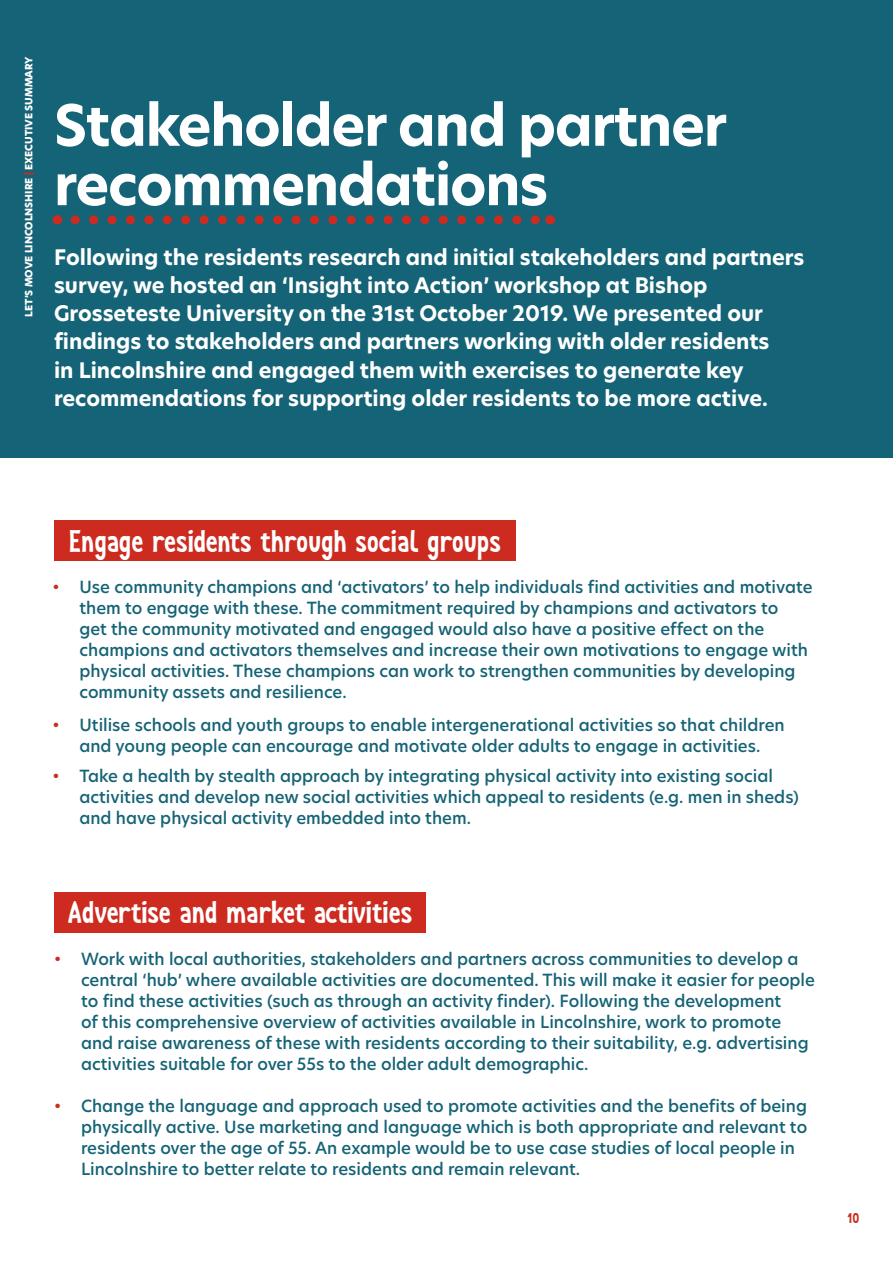
<style>
.page{position:relative;width:893px;height:1263px;background:#fff}
.page>*{position:absolute;margin:0;border:0;box-sizing:border-box;transform-origin:0 0}
.t1{font:700 55.5px/59.4px "Hero New";letter-spacing:-.02em;color:#fff}
.t2{font:31.5px "Joy For Fun";letter-spacing:-.04em;color:#fff}
.t3{font:700 21px/28.2px "Hero New";color:#fff}
.t4{font:500 16.5px/21px "Hero New";color:#156376}
.t5{font:14.1px "Joy For Fun";color:#ce2b1f}
.t6{font:800 9.9px "Hero New";color:#fff}
.s1{color:#cd2a20}
</style>
<div class="page">
<div style="left:0;top:0;width:893px;height:458px;background:#156376"></div>
<svg style="left:75px;top:215px;width:465px;height:9px"></svg>
<div style="left:54px;top:520px;width:462px;height:41px;background:#cd2a20"></div>
<div style="left:54px;top:891px;width:372px;height:41px;background:#cd2a20"></div>
<p class="t6" style="left:22px;top:317px;width:262px;rotate:-90deg">LET’S MOVE LINCOLNSHIRE <span class="s1">|</span> EXECUTIVE SUMMARY</p>
<h1 class="t1" style="left:54px;top:96px;width:675px">Stakeholder and partner recommendations</h1>
<p class="t3" style="left:54px;top:243px;width:752px">Following the residents research and initial stakeholders and partners survey, we hosted an ‘Insight into Action’ workshop at Bishop Grosseteste University on the 31st October 2019. We presented our findings to stakeholders and partners working with older residents<br>in Lincolnshire and engaged them with exercises to generate key recommendations for supporting older residents to be more active.</p>
<h2 class="t2" style="left:68px;top:524px;width:435px">Engage residents through social groups</h2>
<p class="t4" style="left:79px;top:576px;width:735px;text-indent:-27px"><span class="s1">•</span> Use community champions and ‘activators’ to help individuals find activities and motivate them to engage with these. The commitment required by champions and activators to<br>get the community motivated and engaged would also have a positive effect on the champions and activators themselves and increase their own motivations to engage with physical activities. These champions can work to strengthen communities by developing community assets and resilience.</p>
<p class="t4" style="left:52px;top:714px;width:734px;text-align:center"><span class="s1">•</span> Utilise schools and youth groups to enable intergenerational activities so that children and young people can encourage and motivate older adults to engage in activities.</p>
<p class="t4" style="left:79px;top:765px;width:721px;text-indent:-27px"><span class="s1">•</span> Take a health by stealth approach by integrating physical activity into existing social activities and develop new social activities which appeal to residents (e.g. men in sheds) and have physical activity embedded into them.</p>
<h2 class="t2" style="left:67px;top:895px;width:347px">Advertise and market activities</h2>
<p class="t4" style="left:81px;top:949px;width:735px;text-indent:-27px"><span class="s1">•</span> Work with local authorities, stakeholders and partners across communities to develop a central ‘hub’ where available activities are documented. This will make it easier for people to find these activities (such as through an activity finder). Following the development<br>of this comprehensive overview of activities available in Lincolnshire, work to promote and raise awareness of these with residents according to their suitability, e.g. advertising activities suitable for over 55s to the older adult demographic.</p>
<p class="t4" style="left:81px;top:1096px;width:728px;text-indent:-27px"><span class="s1">•</span> Change the language and approach used to promote activities and the benefits of being physically active. Use marketing and language which is both appropriate and relevant to residents over the age of 55. An example would be to use case studies of local people in Lincolnshire to better relate to residents and remain relevant.</p>
<p class="t5" style="left:847px;top:1211px;width:14px">10</p>
</div>
